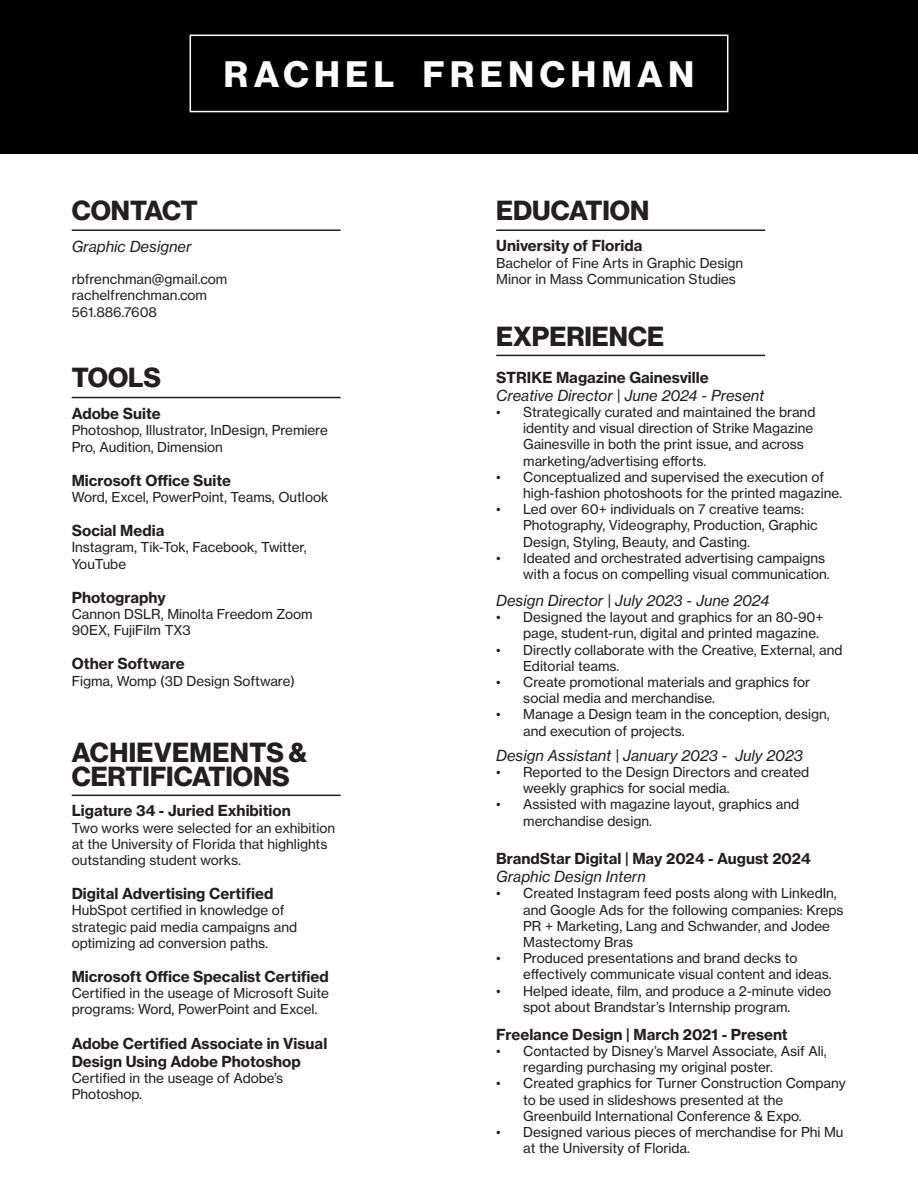
<style>
.page{position:relative;width:918px;height:1188px;background:#fff}
.page>*{position:absolute;margin:0;border:0;box-sizing:border-box;transform-origin:0 0}
.t1{font:36px "N Haas Grotesk DS Pro 75 Bd";letter-spacing:.16em;color:#fff}
.t2{font:27px/24px "N Haas Grotesk DS Pro 75 Bd";color:#231f20}
.t3{font:15px/18px "N Haas Grotesk TX Pro 75 Bd";color:#231f20}
.t4{font:15px "N Haas Grotesk TX Pro 56 It";color:#231f20}
.t5{font:13.5px/16.2px "N Haas Grotesk TX Pro 55 Rg";color:#231f20}
</style>
<div class="page">
<div style="left:0;top:0;width:918px;height:153px;background:#000"></div>
<div style="left:190px;top:35px;width:538px;height:77px;border:2px solid #fff"></div>
<hr style="left:72px;top:230px;width:269px;height:1px;background:#231f20">
<hr style="left:72px;top:397px;width:269px;height:1px;background:#231f20">
<hr style="left:72px;top:795px;width:269px;height:1px;background:#231f20">
<hr style="left:496px;top:230px;width:269px;height:1px;background:#231f20">
<hr style="left:496px;top:355px;width:269px;height:1px;background:#231f20">
<p class="t1" style="left:224px;top:54px;width:472px">RACHEL FRENCHMAN</p>
<p class="t2" style="left:72px;top:199px;width:127px">CONTACT</p>
<p class="t4" style="left:72px;top:237px;width:121px">Graphic Designer</p>
<p class="t5" style="left:72px;top:271px;width:157px">rbfrenchman@gmail.com</p>
<p class="t5" style="left:72px;top:287px;width:137px">rachelfrenchman.com</p>
<p class="t5" style="left:72px;top:304px;width:87px">561.886.7608</p>
<p class="t2" style="left:72px;top:366px;width:91px">TOOLS</p>
<p class="t3" style="left:72px;top:405px;width:91px">Adobe Suite</p>
<p class="t5" style="left:72px;top:422px;width:258px">Photoshop, Illustrator, InDesign, Premiere<br>Pro, Audition, Dimension</p>
<p class="t3" style="left:72px;top:471px;width:161px">Microsoft Office Suite</p>
<p class="t5" style="left:72px;top:489px;width:258px">Word, Excel, PowerPoint, Teams, Outlook</p>
<p class="t3" style="left:72px;top:522px;width:94px">Social Media</p>
<p class="t5" style="left:72px;top:539px;width:237px">Instagram, Tik-Tok, Facebook, Twitter,<br>YouTube</p>
<p class="t3" style="left:72px;top:588px;width:96px">Photography</p>
<p class="t5" style="left:72px;top:606px;width:242px">Cannon DSLR, Minolta Freedom Zoom<br>90EX, FujiFilm TX3</p>
<p class="t3" style="left:72px;top:655px;width:114px">Other Software</p>
<p class="t5" style="left:72px;top:672px;width:225px">Figma, Womp (3D Design Software)</p>
<p class="t2" style="left:72px;top:741px;width:237px">ACHIEVEMENTS &amp;<br>CERTIFICATIONS</p>
<p class="t3" style="left:72px;top:802px;width:221px">Ligature 34 - Juried Exhibition</p>
<p class="t5" style="left:72px;top:819px;width:265px">Two works were selected for an exhibition at the University of Florida that highlights outstanding student works.</p>
<p class="t3" style="left:72px;top:885px;width:203px">Digital Advertising Certified</p>
<p class="t5" style="left:72px;top:902px;width:227px">HubSpot certified in knowledge of strategic paid media campaigns and optimizing ad conversion paths.</p>
<p class="t3" style="left:72px;top:967px;width:259px">Microsoft Office Specalist Certified</p>
<p class="t5" style="left:72px;top:985px;width:259px">Certified in the useage of Microsoft Suite programs: Word, PowerPoint and Excel.</p>
<p class="t3" style="left:72px;top:1034px;width:257px">Adobe Certified Associate in Visual<br>Design Using Adobe Photoshop</p>
<p class="t5" style="left:72px;top:1070px;width:213px">Certified in the useage of Adobe’s<br>Photoshop.</p>
<p class="t2" style="left:496px;top:199px;width:154px">EDUCATION</p>
<p class="t3" style="left:496px;top:237px;width:148px">University of Florida</p>
<p class="t5" style="left:496px;top:254px;width:248px">Bachelor of Fine Arts in Graphic Design</p>
<p class="t5" style="left:496px;top:271px;width:241px">Minor in Mass Communication Studies</p>
<p class="t2" style="left:496px;top:324px;width:169px">EXPERIENCE</p>
<p class="t3" style="left:496px;top:368px;width:214px">STRIKE Magazine Gainesville</p>
<p class="t4" style="left:496px;top:386px;width:270px">Creative Director | June 2024 - Present</p>
<p class="t5" style="left:523px;top:404px;width:294px;text-indent:-27px">• Strategically curated and maintained the brand identity and visual direction of Strike Magazine Gainesville in both the print issue, and across marketing/advertising efforts.</p>
<p class="t5" style="left:523px;top:469px;width:320px;text-indent:-27px">• Conceptualized and supervised the execution of high-fashion photoshoots for the printed magazine.</p>
<p class="t5" style="left:523px;top:501px;width:296px;text-indent:-27px">• Led over 60+ individuals on 7 creative teams:<br>Photography, Videography, Production, Graphic<br>Design, Styling, Beauty, and Casting.</p>
<p class="t5" style="left:523px;top:550px;width:308px;text-indent:-27px">• Ideated and orchestrated advertising campaigns with a focus on compelling visual communication.</p>
<p class="t4" style="left:496px;top:591px;width:275px">Design Director | July 2023 - June 2024</p>
<p class="t5" style="left:523px;top:609px;width:302px;text-indent:-27px">• Designed the layout and graphics for an 80-90+ page, student-run, digital and printed magazine.</p>
<p class="t5" style="left:523px;top:642px;width:321px;text-indent:-27px">• Directly collaborate with the Creative, External, and<br>Editorial teams.</p>
<p class="t5" style="left:523px;top:674px;width:289px;text-indent:-27px">• Create promotional materials and graphics for social media and merchandise.</p>
<p class="t5" style="left:523px;top:706px;width:308px;text-indent:-27px">• Manage a Design team in the conception, design, and execution of projects.</p>
<p class="t4" style="left:496px;top:746px;width:308px">Design Assistant | January 2023 - July 2023</p>
<p class="t5" style="left:523px;top:764px;width:288px;text-indent:-27px">• Reported to the Design Directors and created weekly graphics for social media.</p>
<p class="t5" style="left:523px;top:796px;width:278px;text-indent:-27px">• Assisted with magazine layout, graphics and merchandise design.</p>
<p class="t3" style="left:496px;top:850px;width:316px">BrandStar Digital | May 2024 - August 2024</p>
<p class="t4" style="left:496px;top:868px;width:151px">Graphic Design Intern</p>
<p class="t5" style="left:523px;top:885px;width:322px;text-indent:-27px">• Created Instagram feed posts along with LinkedIn, and Google Ads for the following companies: Kreps PR + Marketing, Lang and Schwander, and Jodee Mastectomy Bras</p>
<p class="t5" style="left:523px;top:950px;width:310px;text-indent:-27px">• Produced presentations and brand decks to effectively communicate visual content and ideas.</p>
<p class="t5" style="left:523px;top:983px;width:309px;text-indent:-27px">• Helped ideate, film, and produce a 2-minute video spot about Brandstar’s Internship program.</p>
<p class="t3" style="left:496px;top:1025px;width:293px">Freelance Design | March 2021 - Present</p>
<p class="t5" style="left:523px;top:1043px;width:305px;text-indent:-27px">• Contacted by Disney’s Marvel Associate, Asif Ali, regarding purchasing my original poster.</p>
<p class="t5" style="left:523px;top:1075px;width:324px;text-indent:-27px">• Created graphics for Turner Construction Company to be used in slideshows presented at the<br>Greenbuild International Conference &amp; Expo.</p>
<p class="t5" style="left:523px;top:1124px;width:322px;text-indent:-27px">• Designed various pieces of merchandise for Phi Mu at the University of Florida.</p>
</div>
